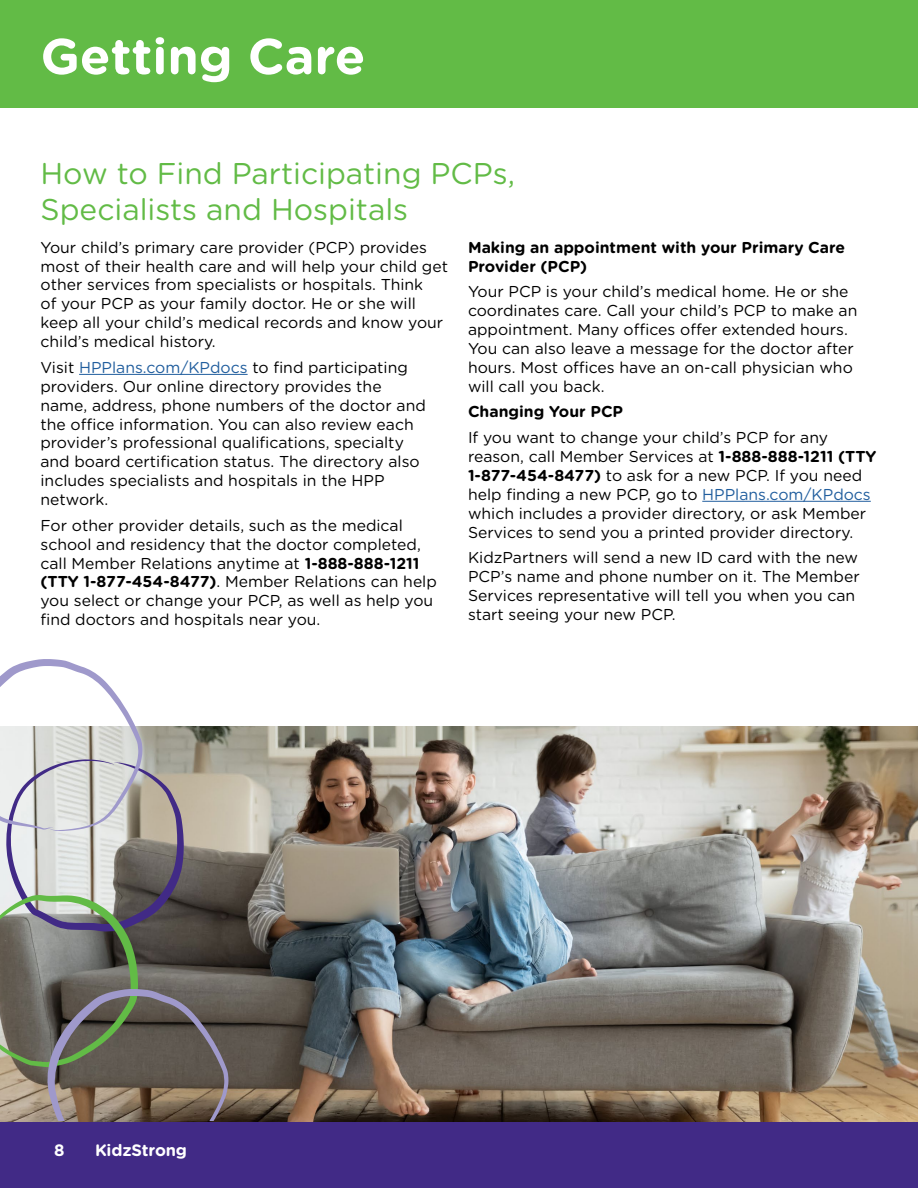
<style>
.page{position:relative;width:918px;height:1188px;background:#fff}
.page>*{position:absolute;margin:0;border:0;box-sizing:border-box;transform-origin:0 0}
.Section_Header-H1{font:700 50.25px "Gotham Rounded";color:#fff}
.Article-H1{font:30px/36px "Gotham Rounded";color:#62bb46}
.t1{font:700 16.5px "Gotham Rounded";letter-spacing:-.01em;color:#fff}
.Body-P{font:15.75px/18.9px "Gotham Rounded";color:#000}
.Body-P-2{font:700 15.75px/18.9px "Gotham Rounded";color:#000}
.s1{color:#215e9e}
.s2{font-weight:700}
</style>
<div class="page">
<div style="left:0;top:1121px;width:918px;height:67px;background:#412a86"></div>
<div style="left:0;top:0;width:918px;height:108px;background:#62bb46"></div>
<hr style="left:79px;top:374px;width:169px;height:1px;background:#215e9e">
<hr style="left:702px;top:501px;width:169px;height:1px;background:#215e9e">
<img style="left:0;top:727px;width:918px;height:394px">
<svg style="left:0;top:659px;width:228px;height:461px;background:#9c9994"></svg>
<p class="Section_Header-H1" style="left:40px;top:19px;width:327px">Getting Care</p>
<h1 class="Article-H1" style="left:40px;top:154px;width:476px">How to Find Participating PCPs,<br>Specialists and Hospitals</h1>
<h1 class="Body-P" style="left:40px;top:237px;width:409px">Your child’s primary care provider (PCP) provides most of their health care and will help your child get other services from specialists or hospitals. Think<br>of your PCP as your family doctor. He or she will keep all your child’s medical records and know your child’s medical history.</h1>
<h1 class="Body-P" style="left:40px;top:357px;width:387px">Visit <span class="s1">HPPlans.com/KPdocs</span> to find participating providers. Our online directory provides the name, address, phone numbers of the doctor and the office information. You can also review each provider’s professional qualifications, specialty and board certification status. The directory also includes specialists and hospitals in the HPP network.</h1>
<h1 class="Body-P" style="left:40px;top:515px;width:398px">For other provider details, such as the medical school and residency that the doctor completed, call Member Relations anytime at <span class="s2">1-888-888-1211 (TTY 1-877-454-8477)</span>. Member Relations can help you select or change your PCP, as well as help you find doctors and hospitals near you.</h1>
<h1 class="Body-P-2" style="left:468px;top:237px;width:379px">Making an appointment with your Primary Care<br>Provider (PCP)</h1>
<h1 class="Body-P" style="left:468px;top:281px;width:391px">Your PCP is your child’s medical home. He or she coordinates care. Call your child’s PCP to make an appointment. Many offices offer extended hours.<br>You can also leave a message for the doctor after hours. Most offices have an on-call physician who will call you back.</h1>
<h1 class="Body-P-2" style="left:468px;top:402px;width:157px">Changing Your PCP</h1>
<h1 class="Body-P" style="left:468px;top:427px;width:410px">If you want to change your child’s PCP for any reason, call Member Services at <span class="s2">1-888-888-1211 (TTY 1-877-454-8477)</span> to ask for a new PCP. If you need help finding a new PCP, go to <span class="s1">HPPlans.com/KPdocs </span>which includes a provider directory, or ask Member Services to send you a printed provider directory.</h1>
<h1 class="Body-P" style="left:468px;top:547px;width:393px">KidzPartners will send a new ID card with the new PCP’s name and phone number on it. The Member Services representative will tell you when you can start seeing your new PCP.</h1>
<p class="t1" style="left:54px;top:1138px;width:12px">8</p>
<p class="t1" style="left:95px;top:1138px;width:94px">KidzStrong</p>
</div>
